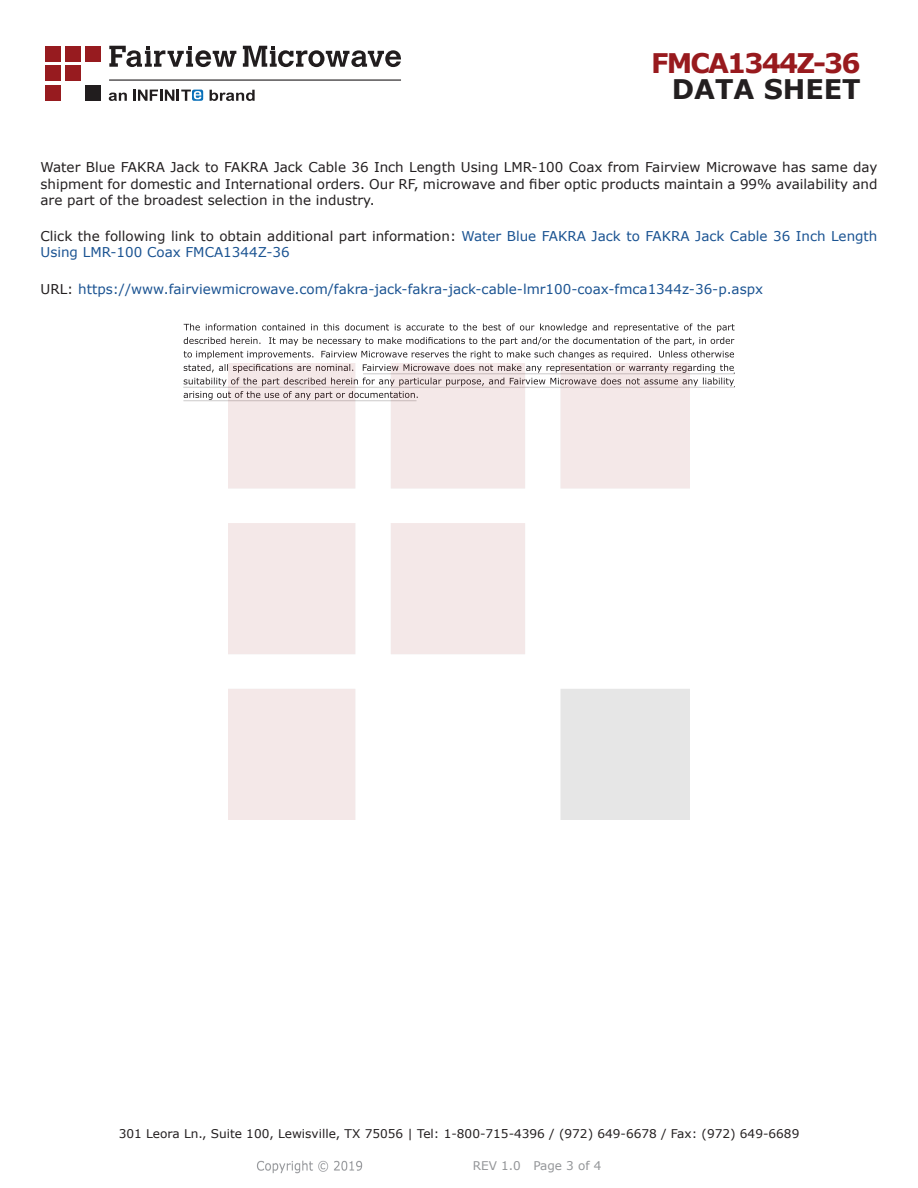
<style>
.page{position:relative;width:918px;height:1188px;background:#fff}
.page>*{position:absolute;margin:0;border:0;box-sizing:border-box;transform-origin:0 0}
.FM{font:700 27px "Verdana";letter-spacing:-.07em;color:#981a1e}
.t1{font:700 27px "Verdana";color:#231f20}
.Web_Description_Para{font:13.5px/16.2px "Verdana";color:#231f20;text-align:justify}
.Web_Description_Para-2{font:13.5px/16.2px "Verdana";color:#1a5392}
.URL_para{font:13.5px "Verdana";color:#1a5392}
.t2{font:12px "Verdana";color:#231f20}
.REV_Info{font:12px "Verdana";color:#939598}
.s1{color:#231f20}
</style>
<div class="page">
<svg style="left:184px;top:324px;width:551px;height:76px"></svg>
<hr style="left:363px;top:373px;width:372px;height:1px;background:#231f20">
<hr style="left:183px;top:387px;width:551px;height:1px;background:#231f20">
<hr style="left:183px;top:400px;width:234px;height:1px;background:#231f20">
<img style="left:257px;top:1160px;width:106px;height:14px">
<img style="left:228px;top:364px;width:462px;height:456px">
<div style="left:45px;top:46px;width:16px;height:15px;background:#971b1f"></div>
<div style="left:65px;top:66px;width:16px;height:15px;background:#971b1f"></div>
<div style="left:85px;top:85px;width:16px;height:16px;background:#211d1e"></div>
<div style="left:45px;top:85px;width:16px;height:16px;background:#971b1f"></div>
<div style="left:85px;top:46px;width:16px;height:15px;background:#971b1f"></div>
<div style="left:45px;top:66px;width:16px;height:15px;background:#971b1f"></div>
<div style="left:65px;top:46px;width:16px;height:15px;background:#971b1f"></div>
<svg style="left:109px;top:46px;width:292px;height:21px"></svg>
<svg style="left:192px;top:90px;width:11px;height:11px"></svg>
<svg style="left:133px;top:90px;width:68px;height:11px"></svg>
<svg style="left:210px;top:90px;width:45px;height:11px"></svg>
<svg style="left:109px;top:93px;width:18px;height:8px"></svg>
<hr style="left:109px;top:80px;width:292px;height:1px;background:#211d1e">
<p class="FM" style="left:651px;top:44px;width:211px">FMCA1344Z-36</p>
<p class="t1" style="left:672px;top:70px;width:191px">DATA SHEET</p>
<p class="Web_Description_Para" style="left:40px;top:159px;width:839px">Water Blue FAKRA Jack to FAKRA Jack Cable 36 Inch Length Using LMR-100 Coax from Fairview Microwave has same day shipment for domestic and International orders. Our RF, microwave and fiber optic products maintain a 99% availability and are part of the broadest selection in the industry.</p>
<p class="Web_Description_Para-2" style="left:40px;top:228px;width:839px"><span class="s1">Click the following link to obtain additional part information:</span> Water Blue FAKRA Jack to FAKRA Jack Cable 36 Inch Length<br>Using LMR-100 Coax FMCA1344Z-36</p>
<p class="URL_para" style="left:40px;top:280px;width:724px"><span class="s1">URL:</span> https://www.fairviewmicrowave.com/fakra-jack-fakra-jack-cable-lmr100-coax-fmca1344z-36-p.aspx</p>
<p class="t2" style="left:119px;top:1125px;width:682px">301 Leora Ln., Suite 100, Lewisville, TX 75056 | Tel: 1-800-715-4396 / (972) 649-6678 / Fax: (972) 649-6689</p>
<p class="REV_Info" style="left:473px;top:1157px;width:130px">REV 1.0 Page 3 of 4</p>
</div>
